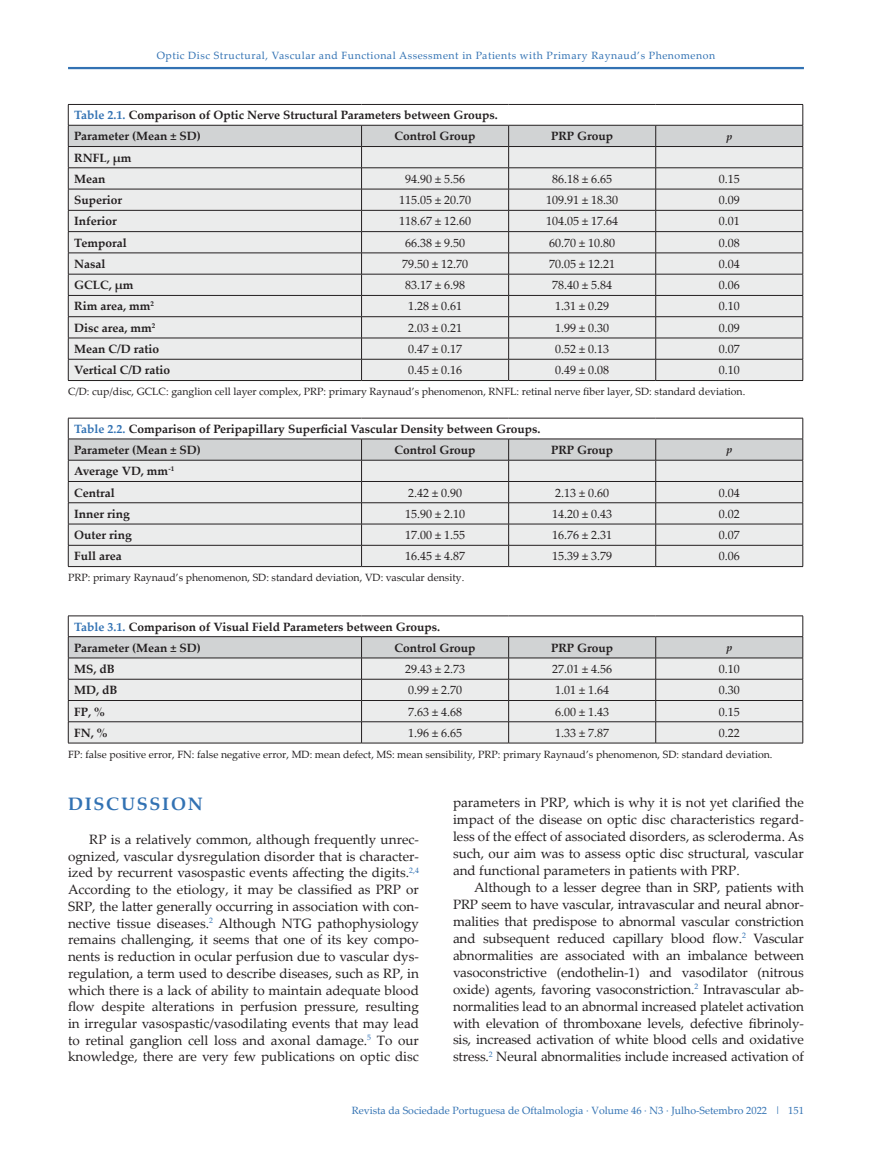
<style>
.page{position:relative;width:872px;height:1170px;background:#fff}
.page>*{position:absolute;margin:0;border:0;box-sizing:border-box;transform-origin:0 0}
.t1{font:700 18px "Palatino Linotype";color:#3272b3}
.t2{font:13.5px/17px "Palatino Linotype";color:#231f20;text-align:justify}
.t3{font:700 12px/21px "Palatino Linotype";color:#231f20}
.t4{font:12px "Palatino Linotype";color:#231f20}
.t5{font:10.5px "Palatino Linotype";color:#231f20}
.t6{font:10.5px "Palatino Linotype";letter-spacing:.05em;color:#3272b3}
.t7{font:10.5px "Palatino Linotype";color:#3272b3}
.t8{font:italic 700 10.5px "Palatino Linotype";color:#231f20}
.s1{color:#3272b3}
</style>
<div class="page">
<hr style="left:68px;top:67px;width:736px;height:2px;background:#3272b3">
<hr style="left:68px;top:104px;width:293px;height:1px;background:#231f20">
<hr style="left:361px;top:104px;width:147px;height:1px;background:#231f20">
<hr style="left:508px;top:104px;width:147px;height:1px;background:#231f20">
<hr style="left:655px;top:104px;width:148px;height:1px;background:#231f20">
<svg style="left:68px;top:105px;width:735px;height:275px;background:#dfe0e0"></svg>
<hr style="left:68px;top:380px;width:293px;height:1px;background:#231f20">
<hr style="left:361px;top:380px;width:147px;height:1px;background:#231f20">
<hr style="left:508px;top:380px;width:147px;height:1px;background:#231f20">
<hr style="left:655px;top:380px;width:148px;height:1px;background:#231f20">
<svg style="left:68px;top:418px;width:735px;height:148px;background:#e0e0e1"></svg>
<hr style="left:68px;top:566px;width:293px;height:1px;background:#231f20">
<hr style="left:361px;top:566px;width:147px;height:1px;background:#231f20">
<hr style="left:508px;top:566px;width:147px;height:1px;background:#231f20">
<hr style="left:655px;top:566px;width:148px;height:1px;background:#231f20">
<hr style="left:68px;top:615px;width:293px;height:1px;background:#231f20">
<hr style="left:361px;top:615px;width:147px;height:1px;background:#231f20">
<hr style="left:508px;top:615px;width:147px;height:1px;background:#231f20">
<hr style="left:655px;top:615px;width:148px;height:1px;background:#231f20">
<svg style="left:68px;top:616px;width:735px;height:126px"></svg>
<hr style="left:68px;top:742px;width:293px;height:1px;background:#231f20">
<hr style="left:361px;top:742px;width:147px;height:1px;background:#231f20">
<hr style="left:508px;top:742px;width:147px;height:1px;background:#231f20">
<hr style="left:655px;top:742px;width:148px;height:1px;background:#231f20">
<p class="t6" style="left:157px;top:48px;width:560px">Optic Disc Structural, Vascular and Functional Assessment in Patients with Primary Raynaud’s Phenomenon</p>
<p class="t3" style="left:74px;top:104px;width:425px"><span class="s1">Table 2.1.</span> Comparison of Optic Nerve Structural Parameters between Groups.<br>Parameter (Mean ± SD)</p>
<p class="t3" style="left:394px;top:125px;width:82px">Control Group</p>
<p class="t3" style="left:551px;top:125px;width:64px">PRP Group</p>
<p class="t8" style="left:726px;top:129px;width:7px">p</p>
<p class="t3" style="left:74px;top:146px;width:59px">RNFL, µm<br>Mean</p>
<p class="t4" style="left:405px;top:170px;width:61px">94.90 ± 5.56</p>
<p class="t4" style="left:552px;top:170px;width:61px">86.18 ± 6.65</p>
<p class="t4" style="left:718px;top:170px;width:22px">0.15</p>
<p class="t3" style="left:74px;top:189px;width:49px">Superior</p>
<p class="t4" style="left:399px;top:191px;width:73px">115.05 ± 20.70</p>
<p class="t4" style="left:546px;top:191px;width:73px">109.91 ± 18.30</p>
<p class="t4" style="left:718px;top:191px;width:22px">0.09</p>
<p class="t3" style="left:74px;top:210px;width:44px">Inferior</p>
<p class="t4" style="left:399px;top:213px;width:73px">118.67 ± 12.60</p>
<p class="t4" style="left:546px;top:213px;width:73px">104.05 ± 17.64</p>
<p class="t4" style="left:718px;top:213px;width:22px">0.01</p>
<p class="t3" style="left:74px;top:232px;width:54px">Temporal</p>
<p class="t4" style="left:405px;top:234px;width:61px">66.38 ± 9.50</p>
<p class="t4" style="left:549px;top:234px;width:67px">60.70 ± 10.80</p>
<p class="t4" style="left:718px;top:234px;width:22px">0.08</p>
<p class="t3" style="left:74px;top:253px;width:33px">Nasal</p>
<p class="t4" style="left:402px;top:255px;width:67px">79.50 ± 12.70</p>
<p class="t4" style="left:549px;top:255px;width:67px">70.05 ± 12.21</p>
<p class="t4" style="left:718px;top:255px;width:22px">0.04</p>
<p class="t3" style="left:74px;top:274px;width:61px">GCLC, µm</p>
<p class="t4" style="left:405px;top:276px;width:61px">83.17 ± 6.98</p>
<p class="t4" style="left:552px;top:276px;width:61px">78.40 ± 5.84</p>
<p class="t4" style="left:718px;top:276px;width:22px">0.06</p>
<p class="t3" style="left:74px;top:295px;width:81px">Rim area, mm<sup>2</sup></p>
<p class="t4" style="left:408px;top:298px;width:55px">1.28 ± 0.61</p>
<p class="t4" style="left:555px;top:298px;width:55px">1.31 ± 0.29</p>
<p class="t4" style="left:718px;top:298px;width:22px">0.10</p>
<p class="t3" style="left:74px;top:317px;width:83px">Disc area, mm<sup>2</sup></p>
<p class="t4" style="left:408px;top:319px;width:55px">2.03 ± 0.21</p>
<p class="t4" style="left:555px;top:319px;width:55px">1.99 ± 0.30</p>
<p class="t4" style="left:718px;top:319px;width:22px">0.09</p>
<p class="t3" style="left:74px;top:338px;width:86px">Mean C/D ratio</p>
<p class="t4" style="left:408px;top:340px;width:55px">0.47 ± 0.17</p>
<p class="t4" style="left:555px;top:340px;width:55px">0.52 ± 0.13</p>
<p class="t4" style="left:718px;top:340px;width:22px">0.07</p>
<p class="t3" style="left:74px;top:359px;width:97px">Vertical C/D ratio</p>
<p class="t4" style="left:408px;top:361px;width:55px">0.45 ± 0.16</p>
<p class="t4" style="left:555px;top:361px;width:55px">0.49 ± 0.08</p>
<p class="t4" style="left:718px;top:361px;width:22px">0.10</p>
<p class="t5" style="left:68px;top:384px;width:678px">C/D: cup/disc, GCLC: ganglion cell layer complex, PRP: primary Raynaud’s phenomenon, RNFL: retinal nerve fiber layer, SD: standard deviation.</p>
<p class="t3" style="left:74px;top:418px;width:468px"><span class="s1">Table 2.2.</span> Comparison of Peripapillary Superficial Vascular Density between Groups.<br>Parameter (Mean ± SD)</p>
<p class="t3" style="left:394px;top:439px;width:82px">Control Group</p>
<p class="t3" style="left:551px;top:439px;width:64px">PRP Group</p>
<p class="t8" style="left:726px;top:442px;width:7px">p</p>
<p class="t3" style="left:74px;top:460px;width:101px">Average VD, mm<sup>-1<br></sup>Central</p>
<p class="t4" style="left:408px;top:484px;width:55px">2.42 ± 0.90</p>
<p class="t4" style="left:555px;top:484px;width:55px">2.13 ± 0.60</p>
<p class="t4" style="left:718px;top:484px;width:22px">0.04</p>
<p class="t3" style="left:74px;top:502px;width:57px">Inner ring</p>
<p class="t4" style="left:405px;top:505px;width:61px">15.90 ± 2.10</p>
<p class="t4" style="left:552px;top:505px;width:61px">14.20 ± 0.43</p>
<p class="t4" style="left:718px;top:505px;width:22px">0.02</p>
<p class="t3" style="left:74px;top:524px;width:59px">Outer ring</p>
<p class="t4" style="left:405px;top:526px;width:61px">17.00 ± 1.55</p>
<p class="t4" style="left:552px;top:526px;width:61px">16.76 ± 2.31</p>
<p class="t4" style="left:718px;top:526px;width:22px">0.07</p>
<p class="t3" style="left:74px;top:545px;width:49px">Full area</p>
<p class="t4" style="left:405px;top:547px;width:61px">16.45 ± 4.87</p>
<p class="t4" style="left:552px;top:547px;width:61px">15.39 ± 3.79</p>
<p class="t4" style="left:718px;top:547px;width:22px">0.06</p>
<p class="t5" style="left:68px;top:570px;width:398px">PRP: primary Raynaud’s phenomenon, SD: standard deviation, VD: vascular density.</p>
<p class="t3" style="left:74px;top:615px;width:367px"><span class="s1">Table 3.1.</span> Comparison of Visual Field Parameters between Groups.<br>Parameter (Mean ± SD)</p>
<p class="t3" style="left:394px;top:636px;width:82px">Control Group</p>
<p class="t3" style="left:551px;top:636px;width:64px">PRP Group</p>
<p class="t8" style="left:726px;top:640px;width:7px">p</p>
<p class="t3" style="left:74px;top:658px;width:42px">MS, dB</p>
<p class="t4" style="left:405px;top:660px;width:61px">29.43 ± 2.73</p>
<p class="t4" style="left:552px;top:660px;width:61px">27.01 ± 4.56</p>
<p class="t4" style="left:718px;top:660px;width:22px">0.10</p>
<p class="t3" style="left:74px;top:679px;width:45px">MD, dB</p>
<p class="t4" style="left:408px;top:681px;width:55px">0.99 ± 2.70</p>
<p class="t4" style="left:555px;top:681px;width:55px">1.01 ± 1.64</p>
<p class="t4" style="left:718px;top:681px;width:22px">0.30</p>
<p class="t3" style="left:74px;top:700px;width:32px">FP, %</p>
<p class="t4" style="left:408px;top:703px;width:55px">7.63 ± 4.68</p>
<p class="t4" style="left:555px;top:703px;width:55px">6.00 ± 1.43</p>
<p class="t4" style="left:718px;top:703px;width:22px">0.15</p>
<p class="t3" style="left:74px;top:721px;width:35px">FN, %</p>
<p class="t4" style="left:408px;top:724px;width:55px">1.96 ± 6.65</p>
<p class="t4" style="left:555px;top:724px;width:55px">1.33 ± 7.87</p>
<p class="t4" style="left:718px;top:724px;width:22px">0.22</p>
<p class="t5" style="left:68px;top:746px;width:706px">FP: false positive error, FN: false negative error, MD: mean defect, MS: mean sensibility, PRP: primary Raynaud’s phenomenon, SD: standard deviation.</p>
<h1 class="t1" style="left:68px;top:791px;width:31px">Discussion</h1>
<p class="t2" style="left:68px;top:830px;width:352px;text-indent:21px">RP is a relatively common, although frequently unrec&shy;ognized, vascular dysregulation disorder that is character&shy;ized by recurrent vasospastic events affecting the digits.<sup>2,4<br></sup>According to the etiology, it may be classified as PRP or SRP, the latter generally occurring in association with con&shy;nective tissue diseases.<sup>2</sup> Although NTG pathophysiology remains challenging, it seems that one of its key compo&shy;nents is reduction in ocular perfusion due to vascular dys&shy;regulation, a term used to describe diseases, such as RP, in which there is a lack of ability to maintain adequate blood flow despite alterations in perfusion pressure, resulting in irregular vasospastic/vasodilating events that may lead to retinal ganglion cell loss and axonal damage.<sup>5</sup> To our knowledge, there are very few publications on optic disc</p>
<p class="t2" style="left:453px;top:793px;width:352px">parameters in PRP, which is why it is not yet clarified the impact of the disease on optic disc characteristics regard&shy;less of the effect of associated disorders, as scleroderma. As such, our aim was to assess optic disc structural, vascular and functional parameters in patients with PRP.</p>
<p class="t2" style="left:453px;top:878px;width:352px;text-indent:21px">Although to a lesser degree than in SRP, patients with PRP seem to have vascular, intravascular and neural abnor&shy;malities that predispose to abnormal vascular constriction and subsequent reduced capillary blood flow.<sup>2</sup> Vascular abnormalities are associated with an imbalance between vasoconstrictive (endothelin-1) and vasodilator (nitrous oxide) agents, favoring vasoconstriction.<sup>2</sup> Intravascular ab&shy;normalities lead to an abnormal increased platelet activation with elevation of thromboxane levels, defective fibrinoly&shy;sis, increased activation of white blood cells and oxidative stress.<sup>2</sup> Neural abnormalities include increased activation of</p>
<p class="t7" style="left:352px;top:1102px;width:454px">Revista da Sociedade Portuguesa de Oftalmologia · Volume 46 · N3 · Julho-Setembro 2022 | 151</p>
</div>
